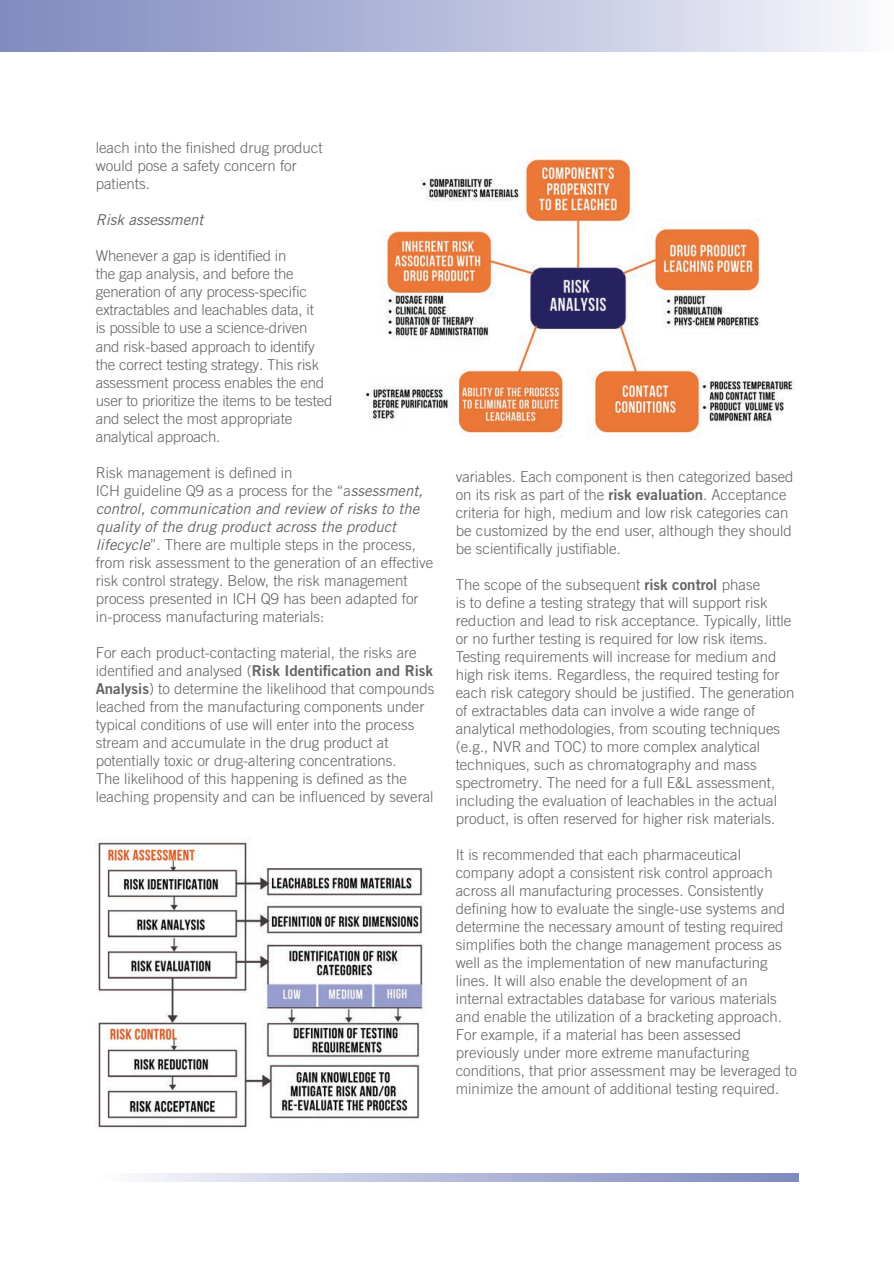
<style>
.page{position:relative;width:894px;height:1264px;background:#fff}
.page>*{position:absolute;margin:0;border:0;box-sizing:border-box;transform-origin:0 0}
.t1{font:300 15px/18px "Trade Gothic LT Pro";color:#636366}
.t2{font:15px "Trade Gothic LT Pro Bd 2";color:#636366}
.t3{font:italic 15px "Trade Gothic LT Pro";color:#636366}
.s1{font-weight:400;font-style:italic}
.s2{font-family:"Trade Gothic LT Pro";font-weight:300}
.s3{font-family:"Trade Gothic LT Pro Bd 2";font-weight:400}
</style>
<div class="page">
<div style="left:0;top:0;width:893px;height:51px;background:linear-gradient(to right,#7c87be,#f7f7fb)"></div>
<svg style="left:141px;top:1173px;width:656px;height:9px;background:#b5bbda"></svg>
<img style="left:96px;top:839px;width:328px;height:289px">
<img style="left:365px;top:155px;width:430px;height:283px">
<p class="t1" style="left:96px;top:139px;width:228px">leach into the finished drug product would pose a safety concern for patients.</p>
<p class="t3" style="left:96px;top:211px;width:109px">Risk assessment</p>
<p class="t1" style="left:96px;top:247px;width:238px">Whenever a gap is identified in<br>the gap analysis, and before the generation of any process-specific extractables and leachables data, it<br>is possible to use a science-driven and risk-based approach to identify the correct testing strategy. This risk assessment process enables the end user to prioritize the items to be tested and select the most appropriate analytical approach.</p>
<p class="t1" style="left:96px;top:463px;width:339px">Risk management is defined in<br>ICH guideline Q9 as a process for the “a<span class="s1">ssessment, control, communication and review of risks to the quality of the drug product across the product lifecycle</span>”. There are multiple steps in the process, from risk assessment to the generation of an effective risk control strategy. Below, the risk management process presented in ICH Q9 has been adapted for in-process manufacturing materials:</p>
<p class="t1" style="left:96px;top:643px;width:322px">For each product-contacting material, the risks are</p>
<p class="t2" style="left:96px;top:661px;width:339px"><span class="s2">identified and analysed (</span>Risk Identification and Risk</p>
<p class="t1" style="left:96px;top:679px;width:340px"><span class="s3">Analysis</span>) to determine the likelihood that compounds leached from the manufacturing components under typical conditions of use will enter into the process stream and accumulate in the drug product at potentially toxic or drug-altering concentrations.<br>The likelihood of this happening is defined as the leaching propensity and can be influenced by several</p>
<p class="t1" style="left:455px;top:467px;width:339px">variables. Each component is then categorized based on its risk as part of the <span class="s3">risk evaluation</span>. Acceptance criteria for high, medium and low risk categories can be customized by the end user, although they should be scientifically justifiable.</p>
<p class="t1" style="left:455px;top:575px;width:340px">The scope of the subsequent <span class="s3">risk control</span> phase<br>is to define a testing strategy that will support risk reduction and lead to risk acceptance. Typically, little or no further testing is required for low risk items.<br>Testing requirements will increase for medium and high risk items. Regardless, the required testing for each risk category should be justified. The generation of extractables data can involve a wide range of analytical methodologies, from scouting techniques (e.g., NVR and TOC) to more complex analytical techniques, such as chromatography and mass spectrometry. The need for a full E&amp;L assessment, including the evaluation of leachables in the actual product, is often reserved for higher risk materials.</p>
<p class="t1" style="left:455px;top:845px;width:342px">It is recommended that each pharmaceutical company adopt a consistent risk control approach across all manufacturing processes. Consistently defining how to evaluate the single-use systems and determine the necessary amount of testing required simplifies both the change management process as well as the implementation of new manufacturing lines. It will also enable the development of an internal extractables database for various materials and enable the utilization of a bracketing approach.<br>For example, if a material has been assessed previously under more extreme manufacturing conditions, that prior assessment may be leveraged to minimize the amount of additional testing required.</p>
</div>
